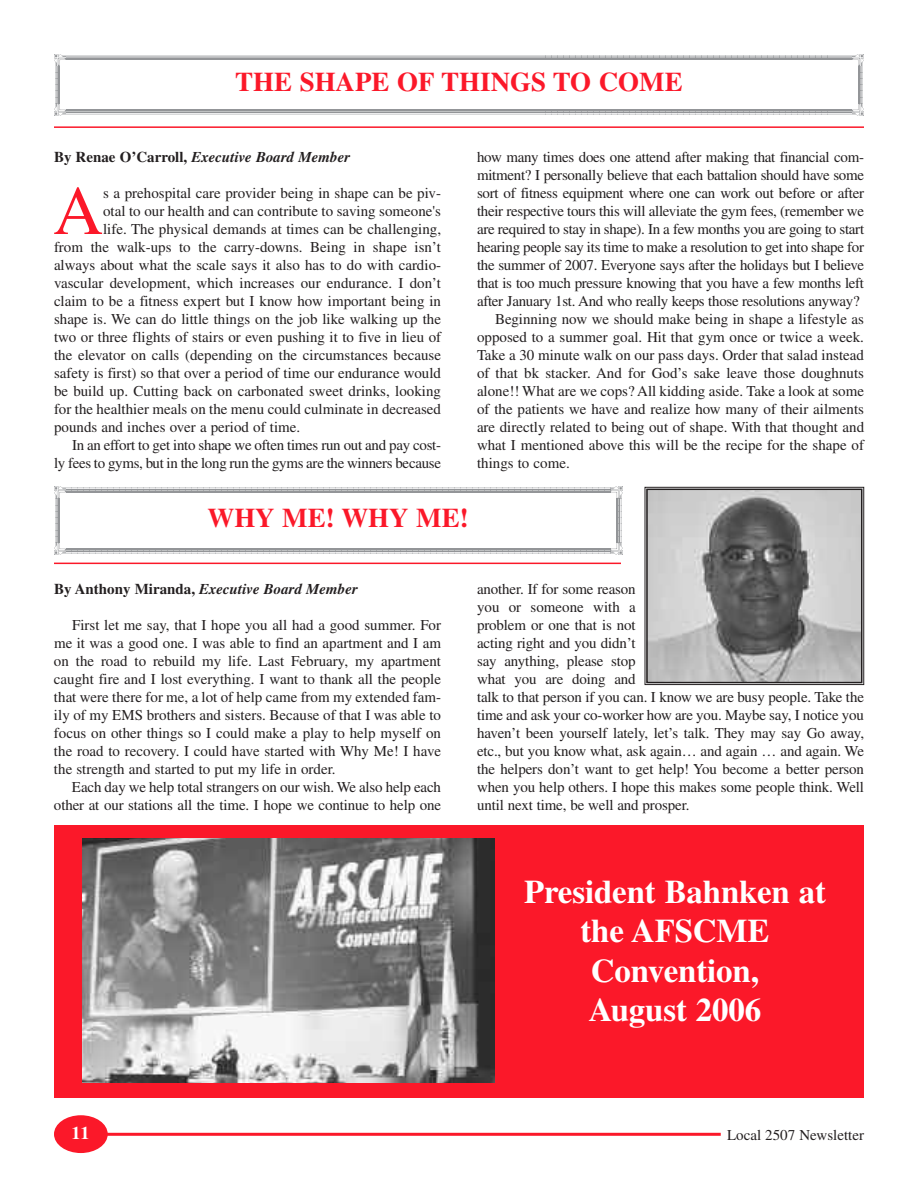
<style>
.page{position:relative;width:918px;height:1188px;background:#fff}
.page>*{position:absolute;margin:0;border:0;box-sizing:border-box;transform-origin:0 0}
.t1{font:69.3px "Times";color:#fb1829}
.t2{font:700 33px/39.6px "Times";letter-spacing:-.005em;color:#fff;text-align:center}
.t3{font:700 27px "Times";color:#fb1829}
.t4{font:700 18px "Times";color:#fff}
.t5{font:15px/18px "Times";letter-spacing:-.01em;color:#231f20;text-align:justify}
.t6{font:italic 700 15px "Times";color:#231f20}
.s1{font-style:normal}
</style>
<div class="page">
<div style="left:54px;top:825px;width:810px;height:273px;background:#fb1829"></div>
<div style="left:54px;top:1115px;width:54px;height:38px;background:#fb1829;border-radius:50%"></div>
<hr style="left:102px;top:1133px;width:619px;height:3px;background:#fb1829">
<svg style="left:54px;top:487px;width:568px;height:68px"></svg>
<hr style="left:54px;top:563px;width:567px;height:1px;background:#fb1829">
<img style="left:649px;top:492px;width:210px;height:188px">
<div style="left:645px;top:487px;width:219px;height:198px;border:1px solid #231f20"></div>
<div style="left:646px;top:489px;width:216px;height:194px;border:2px solid #231f20"></div>
<svg style="left:54px;top:54px;width:810px;height:61px"></svg>
<hr style="left:54px;top:126px;width:810px;height:2px;background:#fb1829">
<img style="left:82px;top:838px;width:413px;height:245px">
<h3 class="t3" style="left:235px;top:67px;width:449px">THE SHAPE OF THINGS TO COME</h3>
<p class="t6" style="left:54px;top:152px;width:298px"><span class="s1">By Renae O’Carroll,</span> Executive Board Member</p>
<h1 class="t1" style="left:53px;top:187px;width:52px">A</h1>
<p class="t5" style="left:103px;top:185px;width:339px">s a prehospital care provider being in shape can be piv-</p>
<p class="t5" style="left:103px;top:203px;width:339px">otal to our health and can contribute to saving someone's</p>
<p class="t5" style="left:103px;top:221px;width:339px">life. The physical demands at times can be challenging,</p>
<p class="t5" style="left:54px;top:239px;width:389px">from the walk-ups to the carry-downs. Being in shape isn’t</p>
<p class="t5" style="left:54px;top:257px;width:389px">always about what the scale says it also has to do with cardio-</p>
<p class="t5" style="left:54px;top:275px;width:389px">vascular development, which increases our endurance. I don’t</p>
<p class="t5" style="left:54px;top:293px;width:389px">claim to be a fitness expert but I know how important being in</p>
<p class="t5" style="left:54px;top:311px;width:389px">shape is. We can do little things on the job like walking up the</p>
<p class="t5" style="left:54px;top:329px;width:389px">two or three flights of stairs or even pushing it to five in lieu of</p>
<p class="t5" style="left:54px;top:347px;width:389px">the elevator on calls (depending on the circumstances because</p>
<p class="t5" style="left:54px;top:365px;width:389px">safety is first) so that over a period of time our endurance would</p>
<p class="t5" style="left:54px;top:383px;width:389px">be build up. Cutting back on carbonated sweet drinks, looking</p>
<p class="t5" style="left:54px;top:401px;width:389px">for the healthier meals on the menu could culminate in decreased</p>
<p class="t5" style="left:54px;top:419px;width:248px">pounds and inches over a period of time.</p>
<p class="t5" style="left:72px;top:437px;width:371px">In an effort to get into shape we often times run out and pay cost-</p>
<p class="t5" style="left:54px;top:455px;width:389px">ly fees to gyms, but in the long run the gyms are the winners because</p>
<p class="t5" style="left:477px;top:149px;width:389px">how many times does one attend after making that financial com-</p>
<p class="t5" style="left:477px;top:167px;width:389px">mitment? I personally believe that each battalion should have some</p>
<p class="t5" style="left:477px;top:185px;width:389px">sort of fitness equipment where one can work out before or after</p>
<p class="t5" style="left:477px;top:203px;width:389px">their respective tours this will alleviate the gym fees, (remember we</p>
<p class="t5" style="left:477px;top:221px;width:389px">are required to stay in shape). In a few months you are going to start</p>
<p class="t5" style="left:477px;top:239px;width:388px">hearing people say its time to make a resolution to get into shape for</p>
<p class="t5" style="left:477px;top:257px;width:389px">the summer of 2007. Everyone says after the holidays but I believe</p>
<p class="t5" style="left:477px;top:275px;width:389px">that is too much pressure knowing that you have a few months left</p>
<p class="t5" style="left:477px;top:293px;width:384px">after January 1st. And who really keeps those resolutions anyway?</p>
<p class="t5" style="left:495px;top:311px;width:371px">Beginning now we should make being in shape a lifestyle as</p>
<p class="t5" style="left:477px;top:329px;width:388px">opposed to a summer goal. Hit that gym once or twice a week.</p>
<p class="t5" style="left:477px;top:347px;width:389px">Take a 30 minute walk on our pass days. Order that salad instead</p>
<p class="t5" style="left:477px;top:365px;width:389px">of that bk stacker. And for God’s sake leave those doughnuts</p>
<p class="t5" style="left:477px;top:383px;width:389px">alone!! What are we cops? All kidding aside. Take a look at some</p>
<p class="t5" style="left:477px;top:401px;width:389px">of the patients we have and realize how many of their ailments</p>
<p class="t5" style="left:477px;top:419px;width:389px">are directly related to being out of shape. With that thought and</p>
<p class="t5" style="left:477px;top:437px;width:389px">what I mentioned above this will be the recipe for the shape of</p>
<p class="t5" style="left:477px;top:455px;width:94px">things to come.</p>
<h3 class="t3" style="left:207px;top:503px;width:263px">WHY ME! WHY ME!</h3>
<p class="t6" style="left:54px;top:584px;width:305px"><span class="s1">By Anthony Miranda,</span> Executive Board Member</p>
<p class="t5" style="left:54px;top:617px;width:389px;text-indent:18px">First let me say, that I hope you all had a good summer. For me it was a good one. I was able to find an apartment and I am on the road to rebuild my life. Last February, my apartment caught fire and I lost everything. I want to thank all the people that were there for me, a lot of help came from my extended fam&shy;ily of my EMS brothers and sisters. Because of that I was able to focus on other things so I could make a play to help myself on the road to recovery. I could have started with Why Me! I have the strength and started to put my life in order.</p>
<p class="t5" style="left:54px;top:779px;width:389px;text-align:right">Each day we help total strangers on our wish. We also help each other at our stations all the time. I hope we continue to help one</p>
<p class="t5" style="left:477px;top:581px;width:389px;text-align:left">another. If for some reason<br>you or someone with a<br>problem or one that is not<br>acting right and you didn’t<br>say anything, please stop<br>what you are doing and<br>talk to that person if you can. I know we are busy people. Take the time and ask your co-worker how are you. Maybe say, I notice you haven’t been yourself lately, let’s talk. They may say Go away, etc., but you know what, ask again… and again … and again. We the helpers don’t want to get help! You become a better person when you help others. I hope this makes some people think. Well until next time, be well and prosper.</p>
<h2 class="t2" style="left:524px;top:871px;width:303px">President Bahnken at the AFSCME<br>Convention,<br>August 2006</h2>
<p class="t4" style="left:72px;top:1122px;width:19px">11</p>
<p class="t5" style="left:727px;top:1127px;width:139px">Local 2507 Newsletter</p>
</div>
